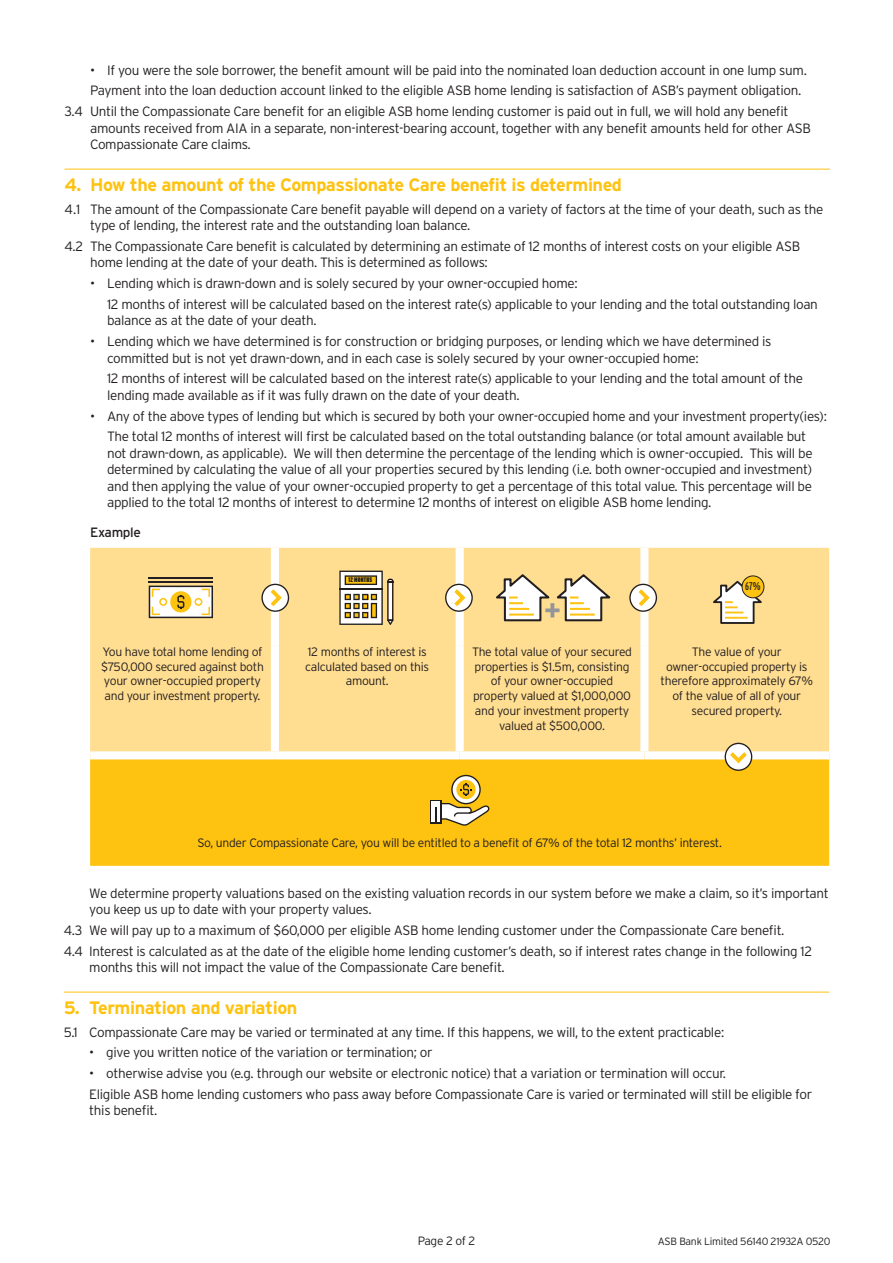
<style>
.page{position:relative;width:893px;height:1263px;background:#fff}
.page>*{position:absolute;margin:0;border:0;box-sizing:border-box;transform-origin:0 0}
.t1{font:700 18px "Interstate";letter-spacing:-.025em;color:#fec210}
.t2{font:300 13.5px/16.5px "Interstate";letter-spacing:-.025em;color:#231f20}
.t3{font:13.5px "Interstate";letter-spacing:-.025em;color:#231f20}
.t4{font:300 12.15px/14.9px "Interstate";letter-spacing:-.025em;color:#231f20;text-align:center}
.t5{font:300 12px "Interstate";letter-spacing:-.03em;color:#231f20}
.t6{font:extra-condensed 11.25px "Interstate";color:#231f20}
.t7{font:300 10.5px "Interstate";letter-spacing:-.025em;color:#231f20}
.t8{font:6.75px "Interstate Ultra Black Comp";letter-spacing:.025em;color:#231f20}
</style>
<div class="page">
<hr style="left:65px;top:169px;width:765px;height:1px;background:#fec210">
<div style="left:90px;top:548px;width:739px;height:203px;background:#ffdd91"></div>
<div style="left:90px;top:759px;width:739px;height:107px;background:#fec210"></div>
<div style="left:271px;top:548px;width:8px;height:98px;background:#fff"></div>
<div style="left:456px;top:548px;width:8px;height:98px;background:#fff"></div>
<div style="left:640px;top:548px;width:8px;height:98px;background:#fff"></div>
<div style="left:271px;top:646px;width:8px;height:105px;background:#fff"></div>
<div style="left:456px;top:646px;width:8px;height:105px;background:#fff"></div>
<div style="left:640px;top:646px;width:8px;height:105px;background:#fff"></div>
<svg style="left:262px;top:584px;width:26px;height:27px"></svg>
<div style="left:261px;top:584px;width:28px;height:28px;border:1px solid #231f20;border-radius:50%"></div>
<svg style="left:271px;top:589px;width:11px;height:17px"></svg>
<svg style="left:725px;top:743px;width:27px;height:27px"></svg>
<div style="left:725px;top:743px;width:27px;height:28px;border:1px solid #231f20;border-radius:50%"></div>
<svg style="left:730px;top:752px;width:17px;height:11px"></svg>
<svg style="left:712px;top:578px;width:54px;height:47px"></svg>
<hr style="left:725px;top:617px;width:23px;height:2px;background:#fec210">
<div style="left:742px;top:576px;width:22px;height:22px;background:#fec210;border-radius:50%"></div>
<div style="left:742px;top:575px;width:22px;height:23px;border:1px solid #231f20;border-radius:50%"></div>
<svg style="left:339px;top:571px;width:54px;height:54px"></svg>
<svg style="left:451px;top:775px;width:30px;height:29px"></svg>
<svg style="left:453px;top:776px;width:26px;height:27px"></svg>
<svg style="left:456px;top:780px;width:20px;height:19px"></svg>
<div style="left:458px;top:781px;width:16px;height:17px;background:#fec210;border-radius:50%"></div>
<div style="left:430px;top:800px;width:11px;height:23px;background:#211e1e"></div>
<div style="left:431px;top:801px;width:9px;height:21px;background:#fff"></div>
<svg style="left:435px;top:803px;width:54px;height:23px"></svg>
<svg style="left:460px;top:783px;width:12px;height:13px"></svg>
<svg style="left:446px;top:584px;width:26px;height:27px"></svg>
<div style="left:445px;top:584px;width:28px;height:28px;border:1px solid #231f20;border-radius:50%"></div>
<svg style="left:454px;top:589px;width:11px;height:17px"></svg>
<svg style="left:630px;top:584px;width:26px;height:27px"></svg>
<div style="left:629px;top:584px;width:28px;height:28px;border:1px solid #231f20;border-radius:50%"></div>
<svg style="left:639px;top:589px;width:11px;height:17px"></svg>
<hr style="left:64px;top:992px;width:765px;height:1px;background:#fec210">
<hr style="left:149px;top:577px;width:64px;height:2px;background:#231f20">
<hr style="left:149px;top:581px;width:64px;height:2px;background:#231f20">
<svg style="left:149px;top:586px;width:64px;height:32px"></svg>
<svg style="left:495px;top:573px;width:116px;height:49px"></svg>
<hr style="left:570px;top:608px;width:20px;height:2px;background:#fec210">
<hr style="left:570px;top:613px;width:25px;height:3px;background:#fec210">
<p class="t2" style="left:90px;top:62px;width:718px">• If you were the sole borrower, the benefit amount will be paid into the nominated loan deduction account in one lump sum.</p>
<p class="t2" style="left:90px;top:82px;width:713px">Payment into the loan deduction account linked to the eligible ASB home lending is satisfaction of ASB’s payment obligation.</p>
<p class="t2" style="left:65px;top:103px;width:726px">3.4 Until the Compassionate Care benefit for an eligible ASB home lending customer is paid out in full, we will hold any benefit</p>
<p class="t2" style="left:90px;top:120px;width:722px">amounts received from AIA in a separate, non-interest-bearing account, together with any benefit amounts held for other ASB<br>Compassionate Care claims.</p>
<h1 class="t1" style="left:65px;top:174px;width:559px">4. How the amount of the Compassionate Care benefit is determined</h1>
<p class="t2" style="left:90px;top:200px;width:735px;text-indent:-26px">4.1 The amount of the Compassionate Care benefit payable will depend on a variety of factors at the time of your death, such as the type of lending, the interest rate and the outstanding loan balance.</p>
<p class="t2" style="left:90px;top:238px;width:712px;text-indent:-26px">4.2 The Compassionate Care benefit is calculated by determining an estimate of 12 months of interest costs on your eligible ASB home lending at the date of your death. This is determined as follows:</p>
<p class="t2" style="left:107px;top:273px;width:712px;line-height:20.7px;text-indent:-17px">• Lending which is drawn-down and is solely secured by your owner-occupied home:<br>12 months of interest will be calculated based on the interest rate(s) applicable to your lending and the total outstanding loan</p>
<p class="t2" style="left:107px;top:312px;width:211px">balance as at the date of your death.</p>
<p class="t2" style="left:107px;top:333px;width:666px;text-indent:-17px">• Lending which we have determined is for construction or bridging purposes, or lending which we have determined is committed but is not yet drawn-down, and in each case is solely secured by your owner-occupied home:</p>
<p class="t2" style="left:107px;top:370px;width:697px">12 months of interest will be calculated based on the interest rate(s) applicable to your lending and the total amount of the lending made available as if it was fully drawn on the date of your death.</p>
<p class="t2" style="left:90px;top:405px;width:738px;line-height:20.7px;text-align:center">• Any of the above types of lending but which is secured by both your owner-occupied home and your investment property(ies):<br>The total 12 months of interest will first be calculated based on the total outstanding balance (or total amount available but</p>
<p class="t2" style="left:107px;top:445px;width:707px;text-align:justify">not drawn-down, as applicable). We will then determine the percentage of the lending which is owner-occupied. This will be determined by calculating the value of all your properties secured by this lending (i.e. both owner-occupied and investment) and then applying the value of your owner-occupied property to get a percentage of this total value. This percentage will be applied to the total 12 months of interest to determine 12 months of interest on eligible ASB home lending.</p>
<p class="t3" style="left:90px;top:524px;width:52px">Example</p>
<p class="t8" style="left:348px;top:576px;width:25px">12 MONTHS</p>
<p class="t6" style="left:745px;top:580px;width:17px">67%</p>
<p class="t4" style="left:101px;top:644px;width:164px;text-align:left">You have total home lending of $750,000 secured against both your owner-occupied property and your investment property.</p>
<p class="t4" style="left:305px;top:644px;width:126px">12 months of interest is calculated based on this amount.</p>
<p class="t4" style="left:472px;top:644px;width:162px">The total value of your secured properties is $1.5m, consisting of your owner-occupied property valued at $1,000,000 and your investment property valued at $500,000.</p>
<p class="t4" style="left:660px;top:644px;width:154px">The value of your owner-occupied property is therefore approximately 67% of the value of all of your secured property.</p>
<p class="t4" style="left:197px;top:835px;width:526px">So, under Compassionate Care, you will be entitled to a benefit of 67% of the total 12 months’ interest.</p>
<p class="t2" style="left:89px;top:884px;width:741px">We determine property valuations based on the existing valuation records in our system before we make a claim, so it’s important you keep us up to date with your property values.</p>
<p class="t2" style="left:64px;top:920px;width:750px;line-height:20.7px">4.3 We will pay up to a maximum of $60,000 per eligible ASB home lending customer under the Compassionate Care benefit.<br>4.4 Interest is calculated as at the date of the eligible home lending customer’s death, so if interest rates change in the following 12</p>
<p class="t2" style="left:89px;top:959px;width:417px">months this will not impact the value of the Compassionate Care benefit.</p>
<h1 class="t1" style="left:64px;top:997px;width:235px">5. Termination and variation</h1>
<p class="t2" style="left:64px;top:1023px;width:662px">5.1 Compassionate Care may be varied or terminated at any time. If this happens, we will, to the extent practicable:</p>
<p class="t2" style="left:89px;top:1044px;width:345px">• give you written notice of the variation or termination; or</p>
<p class="t2" style="left:89px;top:1063px;width:724px;line-height:20.7px">• otherwise advise you (e.g. through our website or electronic notice) that a variation or termination will occur.<br>Eligible ASB home lending customers who pass away before Compassionate Care is varied or terminated will still be eligible for</p>
<p class="t2" style="left:89px;top:1102px;width:70px">this benefit.</p>
<p class="t5" style="left:418px;top:1234px;width:59px">Page 2 of 2</p>
<p class="t7" style="left:658px;top:1235px;width:174px">ASB Bank Limited 56140 21932A 0520</p>
</div>
